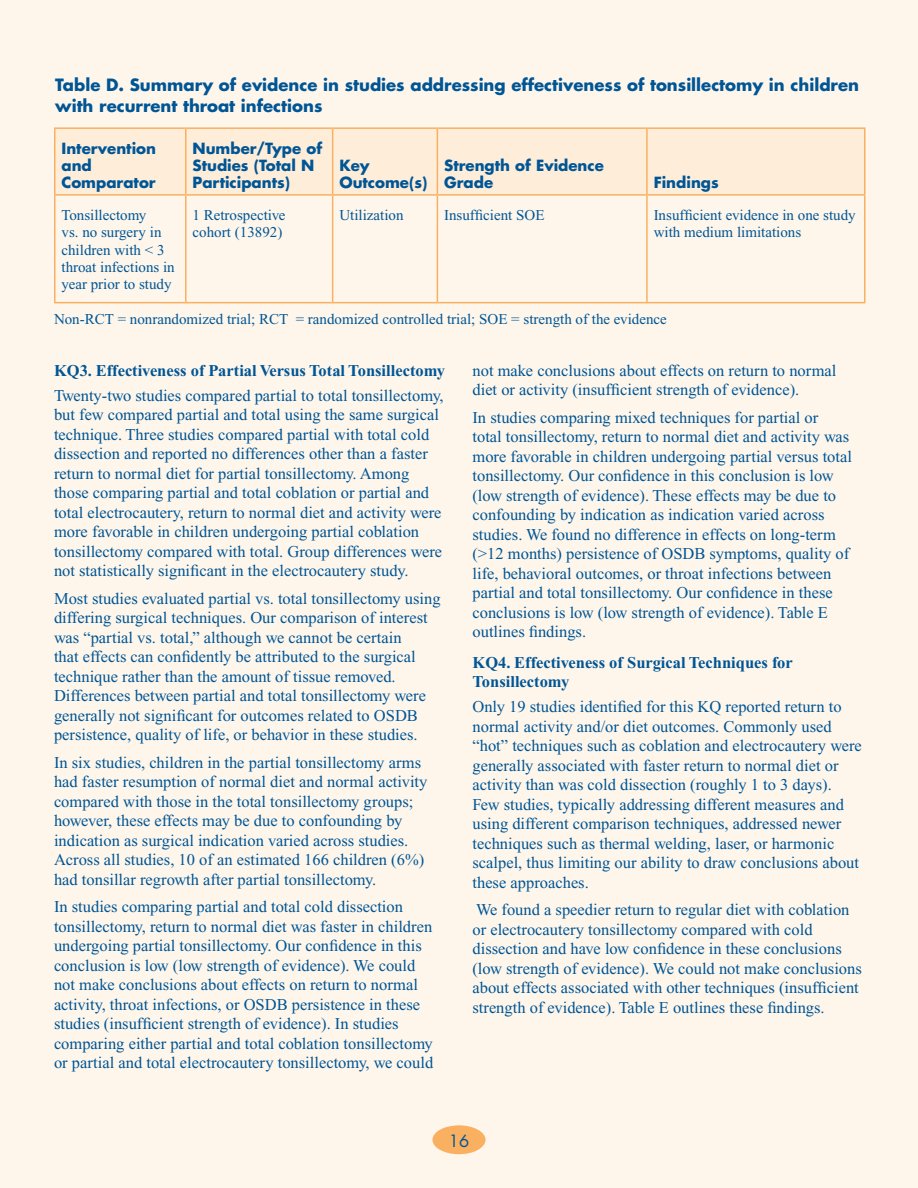
<style>
.page{position:relative;width:918px;height:1188px;background:#fff}
.page>*{position:absolute;margin:0;border:0;box-sizing:border-box;transform-origin:0 0}
.Text{font:16.5px/19.5px "Times New Roman";color:#005595}
.Head_Level_2{font:700 16.5px/21px "Futura";color:#005595}
.Head_Level_3{font:700 16.5px/19.5px "Times New Roman";color:#005595}
.t1{font:16.5px "Futura";color:#005595}
.Table_text{font:15px/17.2px "Times New Roman";color:#005595}
.Table_text-2{font:700 15px/17.2px "Futura";color:#005595}
</style>
<div class="page">
<div style="left:0;top:0;width:917px;height:1188px;background:#fef6eb"></div>
<div style="left:432px;top:1125px;width:54px;height:29px;background:#fab061;border-radius:50%"></div>
<div style="left:56px;top:129px;width:808px;height:65px;background:#feedd9"></div>
<hr style="left:185px;top:129px;width:2px;height:65px;background:#fab061">
<hr style="left:332px;top:129px;width:1px;height:65px;background:#fab061">
<hr style="left:437px;top:129px;width:1px;height:65px;background:#fab061">
<hr style="left:646px;top:129px;width:2px;height:65px;background:#fab061">
<hr style="left:54px;top:196px;width:2px;height:106px;background:#fab061">
<hr style="left:185px;top:196px;width:2px;height:106px;background:#fab061">
<hr style="left:332px;top:196px;width:1px;height:106px;background:#fab061">
<hr style="left:437px;top:196px;width:1px;height:106px;background:#fab061">
<hr style="left:646px;top:196px;width:2px;height:106px;background:#fab061">
<hr style="left:864px;top:196px;width:2px;height:106px;background:#fab061">
<hr style="left:54px;top:302px;width:132px;height:1px;background:#fab061">
<hr style="left:186px;top:302px;width:147px;height:1px;background:#fab061">
<hr style="left:333px;top:302px;width:104px;height:1px;background:#fab061">
<hr style="left:437px;top:302px;width:210px;height:1px;background:#fab061">
<hr style="left:647px;top:302px;width:219px;height:1px;background:#fab061">
<hr style="left:54px;top:127px;width:132px;height:2px;background:#fab061">
<hr style="left:54px;top:129px;width:2px;height:65px;background:#fab061">
<hr style="left:186px;top:127px;width:147px;height:2px;background:#fab061">
<hr style="left:333px;top:127px;width:104px;height:2px;background:#fab061">
<hr style="left:437px;top:127px;width:210px;height:2px;background:#fab061">
<hr style="left:647px;top:127px;width:219px;height:2px;background:#fab061">
<hr style="left:864px;top:129px;width:2px;height:65px;background:#fab061">
<hr style="left:54px;top:194px;width:132px;height:2px;background:#fab061">
<hr style="left:186px;top:194px;width:147px;height:2px;background:#fab061">
<hr style="left:333px;top:194px;width:104px;height:2px;background:#fab061">
<hr style="left:437px;top:194px;width:210px;height:2px;background:#fab061">
<hr style="left:647px;top:194px;width:219px;height:2px;background:#fab061">
<p class="Head_Level_2" style="left:55px;top:74px;width:805px">Table D. Summary of evidence in studies addressing effectiveness of tonsillectomy in children with recurrent throat infections</p>
<p class="Table_text-2" style="left:62px;top:139px;width:96px">Intervention and<br>Comparator</p>
<p class="Table_text-2" style="left:193px;top:139px;width:131px">Number/Type of<br>Studies (Total N<br>Participants)</p>
<p class="Table_text-2" style="left:339px;top:156px;width:90px">Key<br>Outcome(s)</p>
<p class="Table_text-2" style="left:444px;top:156px;width:161px">Strength of Evidence<br>Grade</p>
<p class="Table_text-2" style="left:654px;top:174px;width:67px">Findings</p>
<p class="Table_text" style="left:62px;top:207px;width:115px">Tonsillectomy<br>vs. no surgery in children with &lt; 3 throat infections in year prior to study</p>
<p class="Table_text" style="left:193px;top:207px;width:95px">1 Retrospective cohort (13892)</p>
<p class="Table_text" style="left:339px;top:207px;width:66px">Utilization</p>
<p class="Table_text" style="left:444px;top:207px;width:102px">Insufficient SOE</p>
<p class="Table_text" style="left:654px;top:207px;width:204px">Insufficient evidence in one study with medium limitations</p>
<p class="Table_text" style="left:54px;top:311px;width:614px">Non-RCT = nonrandomized trial; RCT = randomized controlled trial; SOE = strength of the evidence</p>
<p class="Head_Level_3" style="left:54px;top:360px;width:393px">KQ3. Effectiveness of Partial Versus Total Tonsillectomy</p>
<p class="Text" style="left:54px;top:385px;width:391px">Twenty-two studies compared partial to total tonsillectomy, but few compared partial and total using the same surgical technique. Three studies compared partial with total cold dissection and reported no differences other than a faster return to normal diet for partial tonsillectomy. Among those comparing partial and total coblation or partial and total electrocautery, return to normal diet and activity were more favorable in children undergoing partial coblation tonsillectomy compared with total. Group differences were not statistically significant in the electrocautery study.</p>
<p class="Text" style="left:54px;top:588px;width:388px">Most studies evaluated partial vs. total tonsillectomy using differing surgical techniques. Our comparison of interest was “partial vs. total,” although we cannot be certain<br>that effects can confidently be attributed to the surgical technique rather than the amount of tissue removed.<br>Differences between partial and total tonsillectomy were generally not significant for outcomes related to OSDB persistence, quality of life, or behavior in these studies.</p>
<p class="Text" style="left:54px;top:753px;width:375px">In six studies, children in the partial tonsillectomy arms had faster resumption of normal diet and normal activity compared with those in the total tonsillectomy groups; however, these effects may be due to confounding by indication as surgical indication varied across studies.<br>Across all studies, 10 of an estimated 166 children (6%) had tonsillar regrowth after partial tonsillectomy.</p>
<p class="Text" style="left:54px;top:897px;width:381px">In studies comparing partial and total cold dissection tonsillectomy, return to normal diet was faster in children undergoing partial tonsillectomy. Our confidence in this conclusion is low (low strength of evidence). We could not make conclusions about effects on return to normal activity, throat infections, or OSDB persistence in these studies (insufficient strength of evidence). In studies comparing either partial and total coblation tonsillectomy or partial and total electrocautery tonsillectomy, we could</p>
<p class="Text" style="left:472px;top:361px;width:365px">not make conclusions about effects on return to normal diet or activity (insufficient strength of evidence).</p>
<p class="Text" style="left:472px;top:408px;width:381px">In studies comparing mixed techniques for partial or<br>total tonsillectomy, return to normal diet and activity was more favorable in children undergoing partial versus total tonsillectomy. Our confidence in this conclusion is low (low strength of evidence). These effects may be due to confounding by indication as indication varied across studies. We found no difference in effects on long-term (&gt;12 months) persistence of OSDB symptoms, quality of life, behavioral outcomes, or throat infections between partial and total tonsillectomy. Our confidence in these conclusions is low (low strength of evidence). Table E outlines findings.</p>
<p class="Head_Level_3" style="left:472px;top:652px;width:322px">KQ4. Effectiveness of Surgical Techniques for<br>Tonsillectomy</p>
<p class="Text" style="left:472px;top:697px;width:391px">Only 19 studies identified for this KQ reported return to normal activity and/or diet outcomes. Commonly used “hot” techniques such as coblation and electrocautery were generally associated with faster return to normal diet or activity than was cold dissection (roughly 1 to 3 days).<br>Few studies, typically addressing different measures and using different comparison techniques, addressed newer techniques such as thermal welding, laser, or harmonic scalpel, thus limiting our ability to draw conclusions about these approaches.</p>
<p class="Text" style="left:472px;top:900px;width:391px">We found a speedier return to regular diet with coblation or electrocautery tonsillectomy compared with cold dissection and have low confidence in these conclusions (low strength of evidence). We could not make conclusions about effects associated with other techniques (insufficient strength of evidence). Table E outlines these findings.</p>
<p class="t1" style="left:449px;top:1130px;width:22px">16</p>
</div>
